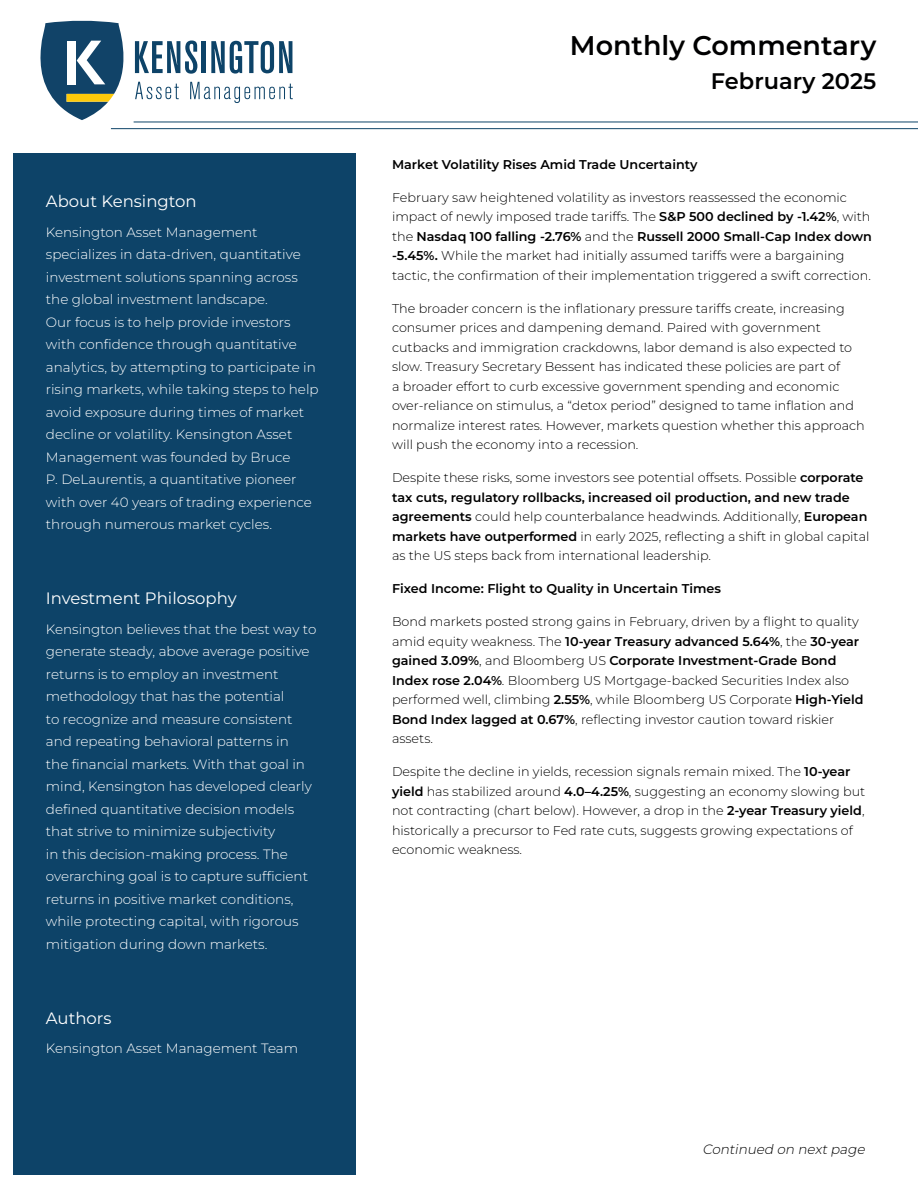
<style>
.page{position:relative;width:918px;height:1188px;background:#fff}
.page>*{position:absolute;margin:0;border:0;box-sizing:border-box;transform-origin:0 0}
.t1{font:600 27px "Montserrat";color:#000001}
.t2{font:600 22.5px "Montserrat";color:#000001}
.t3{font:16.5px "Montserrat";color:#fff}
.t4{font:300 13.5px/22.5px "Montserrat";color:#fff}
.t5{font:italic 300 13.5px "Montserrat";color:#000001}
.t6{font:300 12.75px/19.5px "Montserrat";color:#000001}
.t7{font:600 12.75px "Montserrat";color:#000001}
.s1{font-weight:600}
</style>
<div class="page">
<div style="left:14px;top:153px;width:342px;height:1022px;background:#0d4368"></div>
<svg style="left:40px;top:20px;width:253px;height:100px"></svg>
<hr style="left:111px;top:128px;width:807px;height:1px;background:#0d4468">
<hr style="left:134px;top:122px;width:784px;height:1px;background:#0d4468">
<p class="t3" style="left:46px;top:190px;width:152px">About Kensington</p>
<p class="t4" style="left:46px;top:220px;width:274px">Kensington Asset Management specializes in data-driven, quantitative investment solutions spanning across the global investment landscape.<br>Our focus is to help provide investors with confidence through quantitative analytics, by attempting to participate in rising markets, while taking steps to help avoid exposure during times of market decline or volatility. Kensington Asset Management was founded by Bruce<br>P. DeLaurentis, a quantitative pioneer with over 40 years of trading experience through numerous market cycles.</p>
<p class="t3" style="left:46px;top:587px;width:192px">Investment Philosophy</p>
<p class="t4" style="left:46px;top:617px;width:272px">Kensington believes that the best way to generate steady, above average positive returns is to employ an investment methodology that has the potential<br>to recognize and measure consistent and repeating behavioral patterns in<br>the financial markets. With that goal in mind, Kensington has developed clearly defined quantitative decision models that strive to minimize subjectivity<br>in this decision-making process. The overarching goal is to capture sufficient returns in positive market conditions, while protecting capital, with rigorous mitigation during down markets.</p>
<p class="t3" style="left:46px;top:1007px;width:67px">Authors</p>
<p class="t4" style="left:46px;top:1037px;width:254px">Kensington Asset Management Team</p>
<p class="t1" style="left:570px;top:27px;width:308px">Monthly Commentary</p>
<p class="t2" style="left:711px;top:65px;width:167px">February 2025</p>
<p class="t7" style="left:392px;top:155px;width:307px">Market Volatility Rises Amid Trade Uncertainty</p>
<p class="t6" style="left:392px;top:187px;width:481px">February saw heightened volatility as investors reassessed the economic impact of newly imposed trade tariffs. The <span class="s1">S&amp;P 500 declined by -1.42%</span>, with the <span class="s1">Nasdaq 100 falling -2.76%</span> and the <span class="s1">Russell 2000 Small-Cap Index down -5.45%.</span> While the market had initially assumed tariffs were a bargaining tactic, the confirmation of their implementation triggered a swift correction.</p>
<p class="t6" style="left:392px;top:298px;width:474px">The broader concern is the inflationary pressure tariffs create, increasing consumer prices and dampening demand. Paired with government cutbacks and immigration crackdowns, labor demand is also expected to slow. Treasury Secretary Bessent has indicated these policies are part of<br>a broader effort to curb excessive government spending and economic over-reliance on stimulus, a “detox period” designed to tame inflation and normalize interest rates. However, markets question whether this approach will push the economy into a recession.</p>
<p class="t6" style="left:392px;top:468px;width:479px">Despite these risks, some investors see potential offsets. Possible <span class="s1">corporate tax cuts, regulatory rollbacks, increased oil production, and new trade agreements</span> could help counterbalance headwinds. Additionally, <span class="s1">European markets have outperformed</span> in early 2025, reflecting a shift in global capital as the US steps back from international leadership.</p>
<p class="t7" style="left:392px;top:580px;width:330px">Fixed Income: Flight to Quality in Uncertain Times</p>
<p class="t6" style="left:392px;top:612px;width:473px">Bond markets posted strong gains in February, driven by a flight to quality amid equity weakness. The <span class="s1">10-year Treasury advanced 5.64%</span>, the <span class="s1">30-year gained 3.09%</span>, and Bloomberg US <span class="s1">Corporate Investment-Grade Bond Index rose 2.04%</span>. Bloomberg US Mortgage-backed Securities Index also performed well, climbing <span class="s1">2.55%</span>, while Bloomberg US Corporate <span class="s1">High-Yield Bond Index lagged at 0.67%</span>, reflecting investor caution toward riskier assets.</p>
<p class="t6" style="left:392px;top:762px;width:475px">Despite the decline in yields, recession signals remain mixed. The <span class="s1">10-year yield</span> has stabilized around <span class="s1">4.0–4.25%</span>, suggesting an economy slowing but not contracting (chart below). However, a drop in the <span class="s1">2-year Treasury yield</span>, historically a precursor to Fed rate cuts, suggests growing expectations of economic weakness.</p>
<p class="t5" style="left:702px;top:1140px;width:167px">Continued on nextpage</p>
</div>
